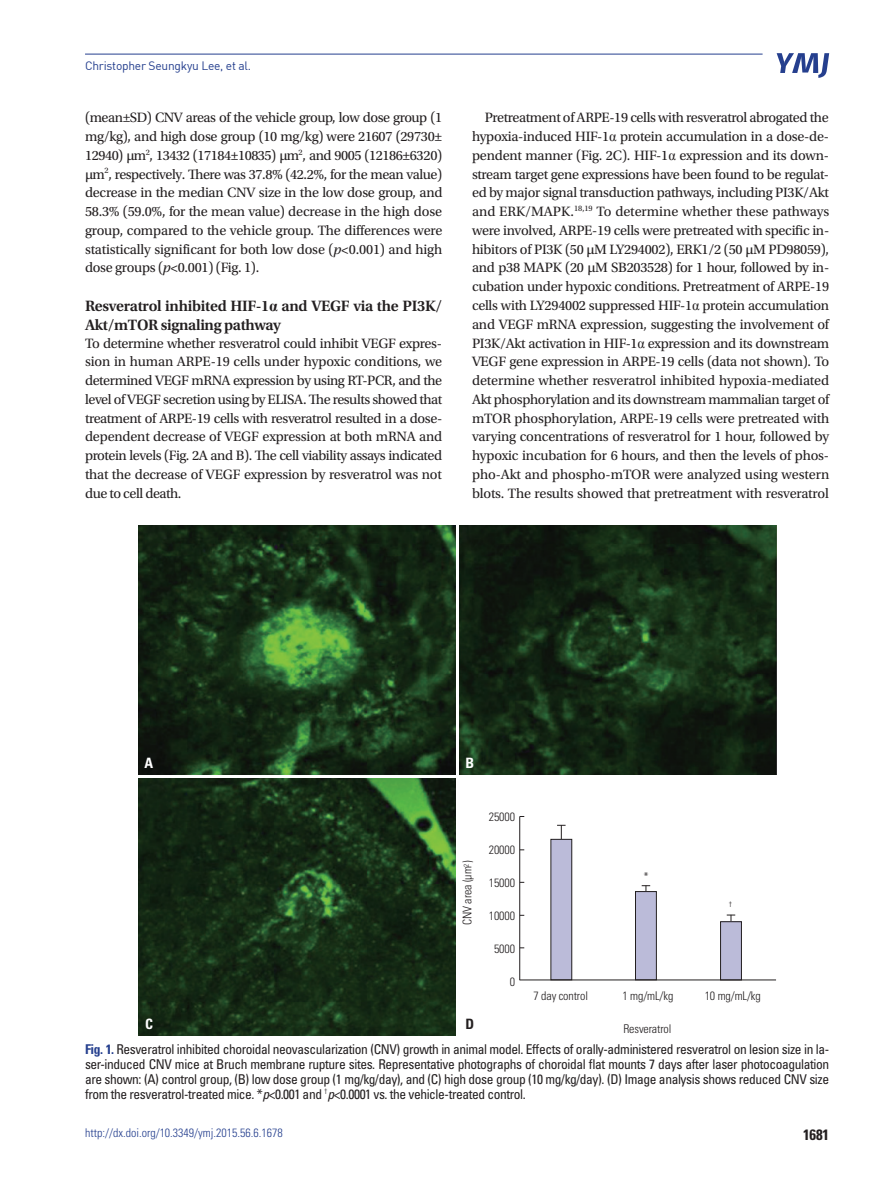
<style>
.page{position:relative;width:893px;height:1191px;background:#fff}
.page>*{position:absolute;margin:0;border:0;box-sizing:border-box;transform-origin:0 0}
.t1{font:600 15.75px/18.8px "Utopia Std";letter-spacing:-.02em;color:#231f20}
.t2{font:700 condensed 15px "Univers LT Std";color:#231f20}
.t3{font:14.25px/18.8px "Utopia Std";letter-spacing:-.015em;color:#231f20;text-align:justify}
.t4{font:700 condensed 14.25px "Univers LT Std";color:#fff}
.t5{font:700 condensed 14.25px "Univers LT Std";color:#231f20}
.t6{font:condensed 13.5px/15px "Univers LT Std";letter-spacing:-.03em;color:#231f20;text-align:justify}
.t7{font:300 condensed 12px "Univers LT Std";letter-spacing:-.01em;color:#231f20}
.t8{font:300 condensed 12px "Univers LT Std";color:#253f8e}
.t9{font:12px "Dinreg";letter-spacing:-.02em;color:#253f8e}
.t10{font:300 condensed 7.65px "Univers LT Std";color:#231f20}
.s1{font-style:italic}
.s2{font-family:"Times New Roman";font-weight:700}
.s3{font-family:"Times New Roman"}
.s4{font-weight:700;color:#253f8e}
</style>
<div class="page">
<svg style="left:777px;top:53px;width:52px;height:25px"></svg>
<hr style="left:85px;top:54px;width:678px;height:1px;background:#253f8e">
<img style="left:138px;top:525px;width:317px;height:249px">
<img style="left:138px;top:779px;width:317px;height:256px">
<img style="left:459px;top:525px;width:317px;height:249px">
<svg style="left:557px;top:825px;width:9px;height:14px"></svg>
<svg style="left:642px;top:885px;width:8px;height:6px"></svg>
<svg style="left:727px;top:914px;width:8px;height:7px"></svg>
<hr style="left:519px;top:816px;width:1px;height:164px;background:#231f20">
<div style="left:551px;top:839px;width:21px;height:141px;background:#bbbbd9"></div>
<div style="left:551px;top:839px;width:21px;height:141px;border:1px solid #231f20"></div>
<div style="left:635px;top:891px;width:21px;height:89px;background:#bbbbd9"></div>
<div style="left:635px;top:891px;width:22px;height:89px;border:1px solid #231f20"></div>
<div style="left:720px;top:921px;width:21px;height:59px;background:#bbbbd9"></div>
<div style="left:720px;top:921px;width:22px;height:59px;border:1px solid #231f20"></div>
<hr style="left:520px;top:979px;width:256px;height:1px;background:#231f20">
<p class="t9" style="left:85px;top:58px;width:168px">Christopher Seungkyu Lee, et al.</p>
<p class="t3" style="left:85px;top:109px;width:359px">(mean±SD) CNV areas of the vehicle group, low dose group (1 mg/kg), and high dose group (10 mg/kg) were 21607 (29730± 12940) μm<sup>2</sup>, 13432 (17184±10835) μm<sup>2</sup>, and 9005 (12186±6320) μm<sup>2</sup>, respectively. There was 37.8% (42.2%, for the mean value) decrease in the median CNV size in the low dose group, and 58.3% (59.0%, for the mean value) decrease in the high dose group, compared to the vehicle group. The differences were statistically significant for both low dose (<span class="s1">p</span>&lt;0.001) and high dose groups (<span class="s1">p</span>&lt;0.001) (Fig. 1).</p>
<p class="t1" style="left:85px;top:297px;width:359px">Resveratrol inhibited HIF-1<span class="s2">α</span> and VEGF via the PI3K/<br>Akt/mTOR signaling pathway</p>
<p class="t3" style="left:85px;top:334px;width:359px">To determine whether resveratrol could inhibit VEGF expres&shy;sion in human ARPE-19 cells under hypoxic conditions, we determined VEGF mRNA expression by using RT-PCR, and the level of VEGF secretion using by ELISA. The results showed that treatment of ARPE-19 cells with resveratrol resulted in a dose&shy;dependent decrease of VEGF expression at both mRNA and protein levels (Fig. 2A and B). The cell viability assays indicated that the decrease of VEGF expression by resveratrol was not due to cell death.</p>
<p class="t3" style="left:472px;top:109px;width:359px;text-indent:13px">Pretreatment of ARPE-19 cells with resveratrol abrogated the hypoxia-induced HIF-1<span class="s3">α</span> protein accumulation in a dose-de&shy;pendent manner (Fig. 2C). HIF-1<span class="s3">α</span> expression and its down&shy;stream target gene expressions have been found to be regulat&shy;ed by major signal transduction pathways, including PI3K/Akt and ERK/MAPK.<sup>18,19</sup> To determine whether these pathways were involved, ARPE-19 cells were pretreated with specific in&shy;hibitors of PI3K (50 μM LY294002), ERK1/2 (50 μM PD98059), and p38 MAPK (20 μM SB203528) for 1 hour, followed by in&shy;cubation under hypoxic conditions. Pretreatment of ARPE-19 cells with LY294002 suppressed HIF-1<span class="s3">α</span> protein accumulation and VEGF mRNA expression, suggesting the involvement of PI3K/Akt activation in HIF-1<span class="s3">α</span> expression and its downstream VEGF gene expression in ARPE-19 cells (data not shown). To determine whether resveratrol inhibited hypoxia-mediated Akt phosphorylation and its downstream mammalian target of mTOR phosphorylation, ARPE-19 cells were pretreated with varying concentrations of resveratrol for 1 hour, followed by hypoxic incubation for 6 hours, and then the levels of phos&shy;pho-Akt and phospho-mTOR were analyzed using western blots. The results showed that pretreatment with resveratrol</p>
<p class="t4" style="left:145px;top:754px;width:10px">A</p>
<p class="t4" style="left:466px;top:754px;width:10px">B</p>
<p class="t7" style="left:460px;top:925px;width:66px;rotate:-90deg">CNV area (μm<sup>2</sup>)</p>
<p class="t7" style="left:489px;top:810px;width:28px">25000</p>
<p class="t7" style="left:489px;top:843px;width:28px">20000</p>
<p class="t7" style="left:489px;top:876px;width:28px">15000</p>
<p class="t7" style="left:489px;top:909px;width:28px">10000</p>
<p class="t7" style="left:494px;top:942px;width:22px">5000</p>
<p class="t7" style="left:510px;top:975px;width:7px">0</p>
<p class="t7" style="left:644px;top:869px;width:7px">*</p>
<p class="t10" style="left:729px;top:900px;width:5px">†</p>
<p class="t4" style="left:145px;top:1015px;width:9px">C</p>
<p class="t5" style="left:466px;top:1015px;width:10px">D</p>
<p class="t7" style="left:533px;top:988px;width:56px">7 day control</p>
<p class="t7" style="left:622px;top:988px;width:52px">1 mg/mL/kg</p>
<p class="t7" style="left:705px;top:988px;width:58px">10 mg/mL/kg</p>
<p class="t7" style="left:623px;top:1021px;width:50px">Resveratrol</p>
<p class="t6" style="left:85px;top:1041px;width:746px"><span class="s4">Fig. 1.</span> Resveratrol inhibited choroidal neovascularization (CNV) growth in animal model. Effects of orally-administered resveratrol on lesion size in la&shy;ser-induced CNV mice at Bruch membrane rupture sites. Representative photographs of choroidal flat mounts 7 days after laser photocoagulation are shown: (A) control group, (B) low dose group (1 mg/kg/day), and (C) high dose group (10 mg/kg/day). (D) Image analysis shows reduced CNV size from the resveratrol-treated mice. *<span class="s1">p</span>&lt;0.001 and <sup>†</sup><span class="s1">p</span>&lt;0.0001 vs. the vehicle-treated control.</p>
<p class="t8" style="left:85px;top:1125px;width:199px">http://dx.doi.org/10.3349/ymj.2015.56.6.1678</p>
<p class="t2" style="left:803px;top:1125px;width:28px">1681</p>
</div>
